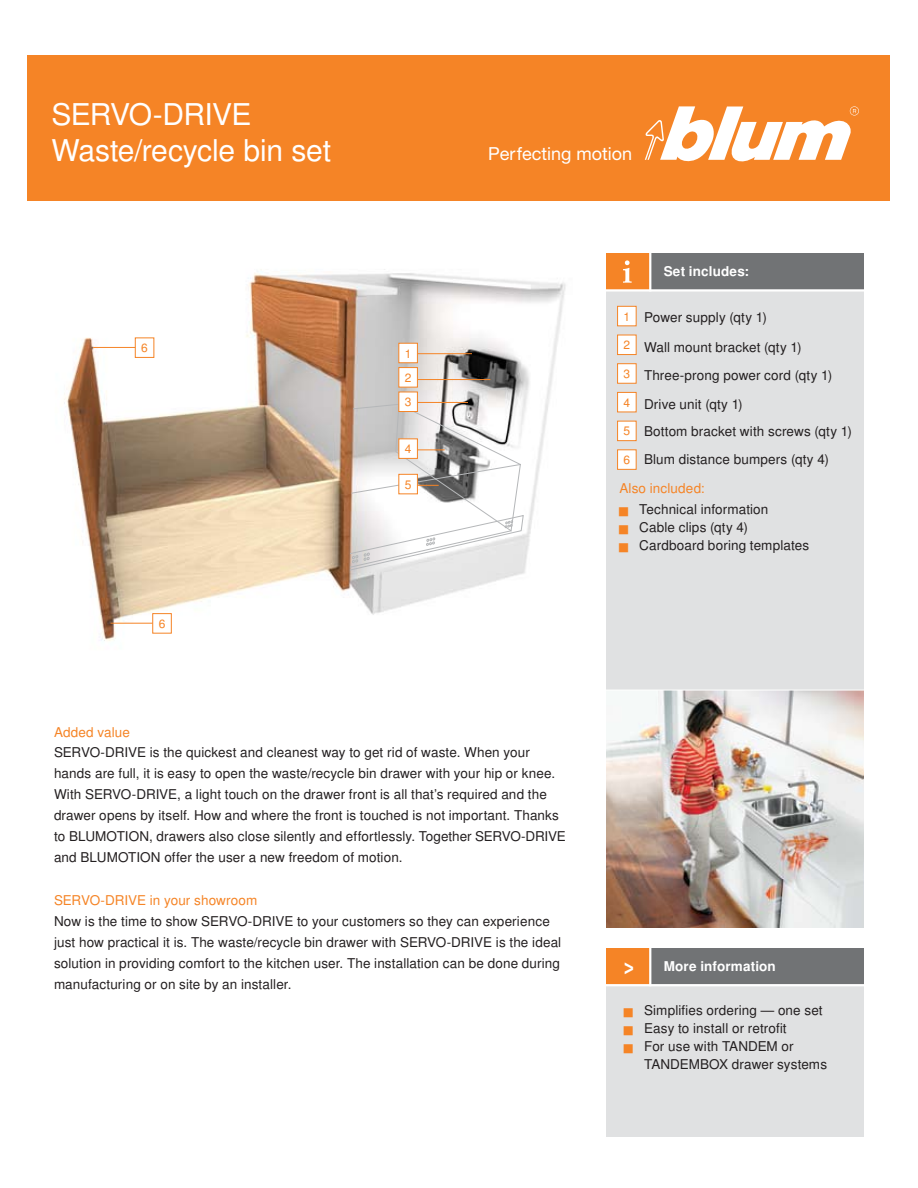
<style>
.page{position:relative;width:918px;height:1188px;background:#fff}
.page>*{position:absolute;margin:0;border:0;box-sizing:border-box;transform-origin:0 0}
.t1{font:30px/36px "Nimbus Sans OT";letter-spacing:-.015em;color:#fff}
.t2{font:18px "Helvetica Neue";color:#fff}
.t3{font:13.5px/21px "Nimbus Sans OT";letter-spacing:.005em;color:#231f20}
.t4{font:13.5px "Nimbus Sans OT";letter-spacing:.005em;color:#f58426}
.t5{font:700 13.5px "Nimbus Sans OT";letter-spacing:.01em;color:#fff}
.t6{font:12px "Nimbus Sans OT";color:#f58426}
.s1{font-size:12px;color:#f58426}
.s2{font-size:9px;color:#f58426}
.s3{font-size:24.3px}
</style>
<div class="page">
<div style="left:606px;top:289px;width:258px;height:637px;background:#e0e1e2"></div>
<img style="left:606px;top:691px;width:258px;height:236px">
<div style="left:617px;top:306px;width:20px;height:20px;background:#fff;border:1px solid #f58426"></div>
<div style="left:617px;top:335px;width:20px;height:20px;background:#fff;border:1px solid #f58426"></div>
<div style="left:617px;top:363px;width:20px;height:21px;background:#fff;border:1px solid #f58426"></div>
<div style="left:617px;top:392px;width:20px;height:20px;background:#fff;border:1px solid #f58426"></div>
<div style="left:617px;top:421px;width:20px;height:20px;background:#fff;border:1px solid #f58426"></div>
<div style="left:617px;top:449px;width:20px;height:21px;background:#fff;border:1px solid #f58426"></div>
<img style="left:64px;top:269px;width:502px;height:372px">
<div style="left:135px;top:338px;width:19px;height:20px;background:#fff;border:1px solid #f58426"></div>
<svg style="left:350px;top:404px;width:173px;height:166px"></svg>
<hr style="left:408px;top:402px;width:60px;height:1px;background:#f58426">
<hr style="left:418px;top:379px;width:72px;height:1px;background:#f58426">
<hr style="left:399px;top:353px;width:73px;height:1px;background:#f58426">
<hr style="left:93px;top:347px;width:42px;height:1px;background:#f58426">
<div style="left:152px;top:613px;width:20px;height:21px;background:#fff;border:1px solid #f58426"></div>
<hr style="left:111px;top:623px;width:42px;height:1px;background:#f58426">
<div style="left:398px;top:474px;width:20px;height:20px;background:#fff;border:1px solid #f58426"></div>
<div style="left:398px;top:438px;width:20px;height:21px;background:#fff;border:1px solid #f58426"></div>
<div style="left:398px;top:367px;width:20px;height:20px;background:#fff;border:1px solid #f58426"></div>
<div style="left:398px;top:343px;width:20px;height:20px;background:#fff;border:1px solid #f58426"></div>
<div style="left:398px;top:392px;width:20px;height:20px;background:#fff;border:1px solid #f58426"></div>
<div style="left:28px;top:55px;width:862px;height:146px;background:#f58426"></div>
<svg style="left:645px;top:106px;width:214px;height:56px"></svg>
<div style="left:606px;top:984px;width:258px;height:153px;background:#e0e1e2"></div>
<div style="left:606px;top:948px;width:45px;height:36px;background:#f58426"></div>
<div style="left:606px;top:253px;width:45px;height:36px;background:#f58426"></div>
<div style="left:650px;top:948px;width:214px;height:36px;background:#717375"></div>
<div style="left:650px;top:253px;width:214px;height:36px;background:#717375"></div>
<hr style="left:606px;top:984px;width:266px;height:2px;background:#fff">
<hr style="left:606px;top:289px;width:266px;height:3px;background:#fff">
<hr style="left:649px;top:947px;width:2px;height:39px;background:#fff">
<hr style="left:649px;top:253px;width:2px;height:39px;background:#fff">
<svg style="left:623px;top:260px;width:9px;height:23px"></svg>
<hr style="left:592px;top:690px;width:288px;height:1px;background:#fff">
<h1 class="t1" style="left:51px;top:97px;width:281px">SERVO-DRIVE<br>Waste/recycle bin set</h1>
<p class="t6" style="left:141px;top:341px;width:8px">6</p>
<p class="t6" style="left:159px;top:617px;width:8px">6</p>
<p class="t6" style="left:405px;top:346px;width:8px">1</p>
<p class="t6" style="left:405px;top:371px;width:8px">2</p>
<p class="t6" style="left:405px;top:395px;width:8px">3</p>
<p class="t6" style="left:405px;top:442px;width:8px">4</p>
<p class="t6" style="left:405px;top:477px;width:8px">5</p>
<h2 class="t2" style="left:488px;top:142px;width:145px">Perfecting motion</h2>
<p class="t5" style="left:664px;top:263px;width:87px">Set includes:</p>
<p class="t3" style="left:624px;top:303px;width:180px;line-height:29.7px"><span class="s1">1</span> Power supply (qty 1)<br><sup>2</sup> Wall mount bracket (qty 1)</p>
<p class="t3" style="left:624px;top:361px;width:210px;line-height:29px"><span class="s1">3</span> Three-prong power cord (qty 1)<br><sup>4</sup> Drive unit (qty 1)</p>
<p class="t3" style="left:624px;top:418px;width:230px;line-height:27.5px"><span class="s1">5</span> Bottom bracket with screws (qty 1)<br><span class="s1">6</span> Blum distance bumpers (qty 4)</p>
<p class="t4" style="left:619px;top:480px;width:87px">Also included:</p>
<p class="t3" style="left:619px;top:500px;width:192px;line-height:18px"><span class="s2">█</span> Technical information<br><span class="s2">█</span> Cable clips (qty 4)<br><span class="s2">█</span> Cardboard boring templates</p>
<p class="t4" style="left:54px;top:724px;width:78px">Added value</p>
<p class="t3" style="left:54px;top:743px;width:513px">SERVO-DRIVE is the quickest and cleanest way to get rid of waste. When your hands are full, it is easy to open the waste/recycle bin drawer with your hip or knee.<br>With SERVO-DRIVE, a light touch on the drawer front is all that’s required and the drawer opens by itself. How and where the front is touched is not important. Thanks to BLUMOTION, drawers also close silently and effortlessly. Together SERVO-DRIVE and BLUMOTION offer the user a new freedom of motion.</p>
<p class="t4" style="left:54px;top:892px;width:205px">SERVO-DRIVE in your showroom</p>
<p class="t3" style="left:54px;top:911px;width:509px">Now is the time to show SERVO-DRIVE to your customers so they can experience just how practical it is. The waste/recycle bin drawer with SERVO-DRIVE is the ideal solution in providing comfort to the kitchen user. The installation can be done during manufacturing or on site by an installer.</p>
<p class="t5" style="left:624px;top:958px;width:153px"><span class="s3">&gt;</span> More information</p>
<p class="t3" style="left:624px;top:1002px;width:200px;line-height:18px"><span class="s2">█</span> Simplifies ordering — one set <span class="s2">█</span> Easy to install or retrofit<br><span class="s2">█</span> For use with TANDEM or</p>
<p class="t3" style="left:644px;top:1054px;width:184px">TANDEMBOX drawer systems</p>
</div>
